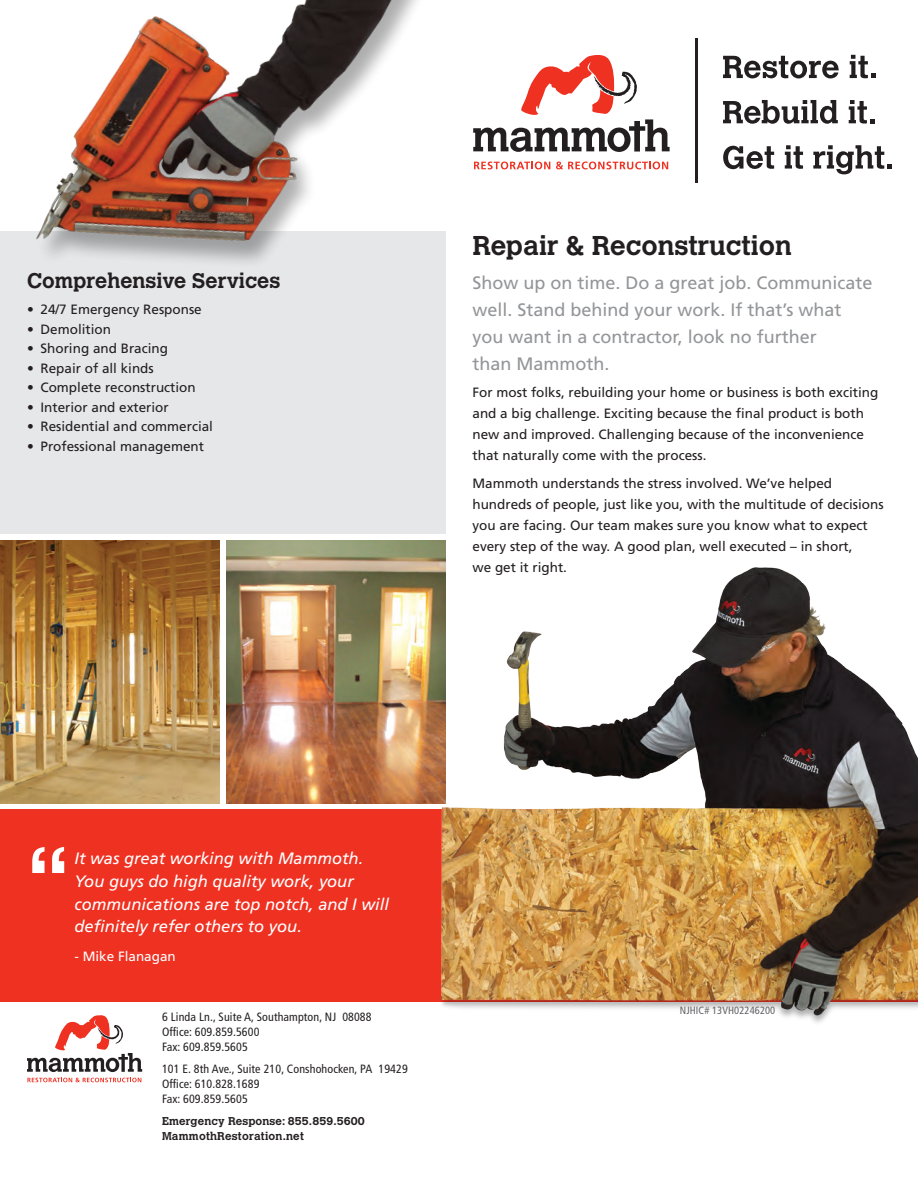
<style>
.page{position:relative;width:918px;height:1188px;background:#fff}
.page>*{position:absolute;margin:0;border:0;box-sizing:border-box;transform-origin:0 0}
.t1{font:300 134.85px "Calvert MT Std";color:#fff}
.t2{font:700 27px "Calvert MT Std";color:#231f20}
.t3{font:700 21px "Calvert MT Std";color:#231f20}
.t4{font:18px/27px "Frutiger LT Std";color:#939598}
.t5{font:italic 16.5px/22.5px "Frutiger LT Std";color:#fff}
.Main_Paragraph{font:13.5px/21px "Frutiger LT Std";color:#231f20}
.t6{font:13.5px "Frutiger LT Std";color:#fff}
.address_info_right{font:condensed 12px "Frutiger LT Std";letter-spacing:.01em;color:#231f20}
.address_info{font:condensed 12px "Frutiger LT Std";letter-spacing:.01em;color:#231f20}
.address_info-2{font:700 11.25px "Calvert MT Std";letter-spacing:.01em;color:#231f20}
.address_info_right-2{font:700 11.25px "Calvert MT Std";letter-spacing:.02em;color:#231f20}
.Name_-_New{font:condensed 10.5px "Frutiger LT Std";letter-spacing:.01em;color:#636366}
</style>
<div class="page">
<div style="left:0;top:809px;width:918px;height:193px;background:#ef3122"></div>
<div style="left:0;top:231px;width:446px;height:302px;background:#e6e7e9"></div>
<img style="left:36px;top:0;width:458px;height:263px">
<img style="left:434px;top:567px;width:484px;height:456px">
<img style="left:226px;top:540px;width:220px;height:263px">
<img style="left:0;top:540px;width:219px;height:263px">
<hr style="left:695px;top:38px;width:3px;height:145px;background:#231f20">
<svg style="left:473px;top:52px;width:197px;height:100px"></svg>
<svg style="left:474px;top:162px;width:76px;height:7px"></svg>
<svg style="left:556px;top:162px;width:112px;height:7px"></svg>
<svg style="left:723px;top:56px;width:116px;height:22px"></svg>
<svg style="left:850px;top:55px;width:26px;height:23px"></svg>
<svg style="left:723px;top:100px;width:115px;height:24px"></svg>
<svg style="left:849px;top:100px;width:26px;height:24px"></svg>
<svg style="left:723px;top:146px;width:51px;height:23px"></svg>
<svg style="left:785px;top:145px;width:18px;height:24px"></svg>
<svg style="left:813px;top:145px;width:79px;height:29px"></svg>
<svg style="left:27px;top:1015px;width:115px;height:57px"></svg>
<svg style="left:27px;top:1078px;width:114px;height:4px"></svg>
<p class="t3" style="left:27px;top:267px;width:255px">Comprehensive Services</p>
<p class="Main_Paragraph" style="left:27px;top:299px;width:176px">• 24/7 Emergency Response</p>
<p class="Main_Paragraph" style="left:27px;top:319px;width:86px">• Demolition</p>
<p class="Main_Paragraph" style="left:27px;top:338px;width:143px">• Shoring and Bracing</p>
<p class="Main_Paragraph" style="left:27px;top:358px;width:128px">• Repair of all kinds</p>
<p class="Main_Paragraph" style="left:27px;top:377px;width:170px">• Complete reconstruction</p>
<p class="Main_Paragraph" style="left:27px;top:397px;width:143px">• Interior and exterior</p>
<p class="Main_Paragraph" style="left:27px;top:416px;width:188px">• Residential and commercial</p>
<p class="Main_Paragraph" style="left:27px;top:436px;width:179px">• Professional management</p>
<p class="t2" style="left:472px;top:228px;width:321px">Repair &amp; Reconstruction</p>
<p class="t4" style="left:472px;top:269px;width:402px">Show up on time. Do a great job. Communicate well. Stand behind your work. If that’s what you want in a contractor, look no further<br>than Mammoth.</p>
<p class="Main_Paragraph" style="left:472px;top:382px;width:407px">For most folks, rebuilding your home or business is both exciting and a big challenge. Exciting because the final product is both new and improved. Challenging because of the inconvenience that naturally come with the process.</p>
<p class="Main_Paragraph" style="left:472px;top:473px;width:413px">Mammoth understands the stress involved. We’ve helped hundreds of people, just like you, with the multitude of decisions you are facing. Our team makes sure you know what to expect every step of the way. A good plan, well executed – in short,<br>we get it right.</p>
<p class="t1" style="left:27px;top:824px;width:44px">“</p>
<p class="t5" style="left:75px;top:848px;width:316px">It was great working with Mammoth.<br>You guys do high quality work, your communications are top notch, and I will definitely refer others to you.</p>
<p class="t6" style="left:75px;top:949px;width:103px">- Mike Flanagan</p>
<p class="address_info_right" style="left:162px;top:1010px;width:211px">6 Linda Ln., Suite A, Southampton, NJ 08088</p>
<p class="address_info" style="left:162px;top:1025px;width:99px">Office: 609.859.5600</p>
<p class="address_info" style="left:162px;top:1040px;width:87px">Fax: 609.859.5605</p>
<p class="address_info_right" style="left:162px;top:1062px;width:247px">101 E. 8th Ave., Suite 210, Conshohocken, PA 19429</p>
<p class="address_info" style="left:162px;top:1077px;width:99px">Office: 610.828.1689</p>
<p class="address_info" style="left:162px;top:1092px;width:87px">Fax: 609.859.5605</p>
<p class="address_info-2" style="left:162px;top:1114px;width:204px">Emergency Response: 855.859.5600</p>
<p class="address_info_right-2" style="left:162px;top:1129px;width:143px">MammothRestoration.net</p>
<p class="Name_-_New" style="left:680px;top:1005px;width:97px">NJHIC# 13VH02246200</p>
</div>
